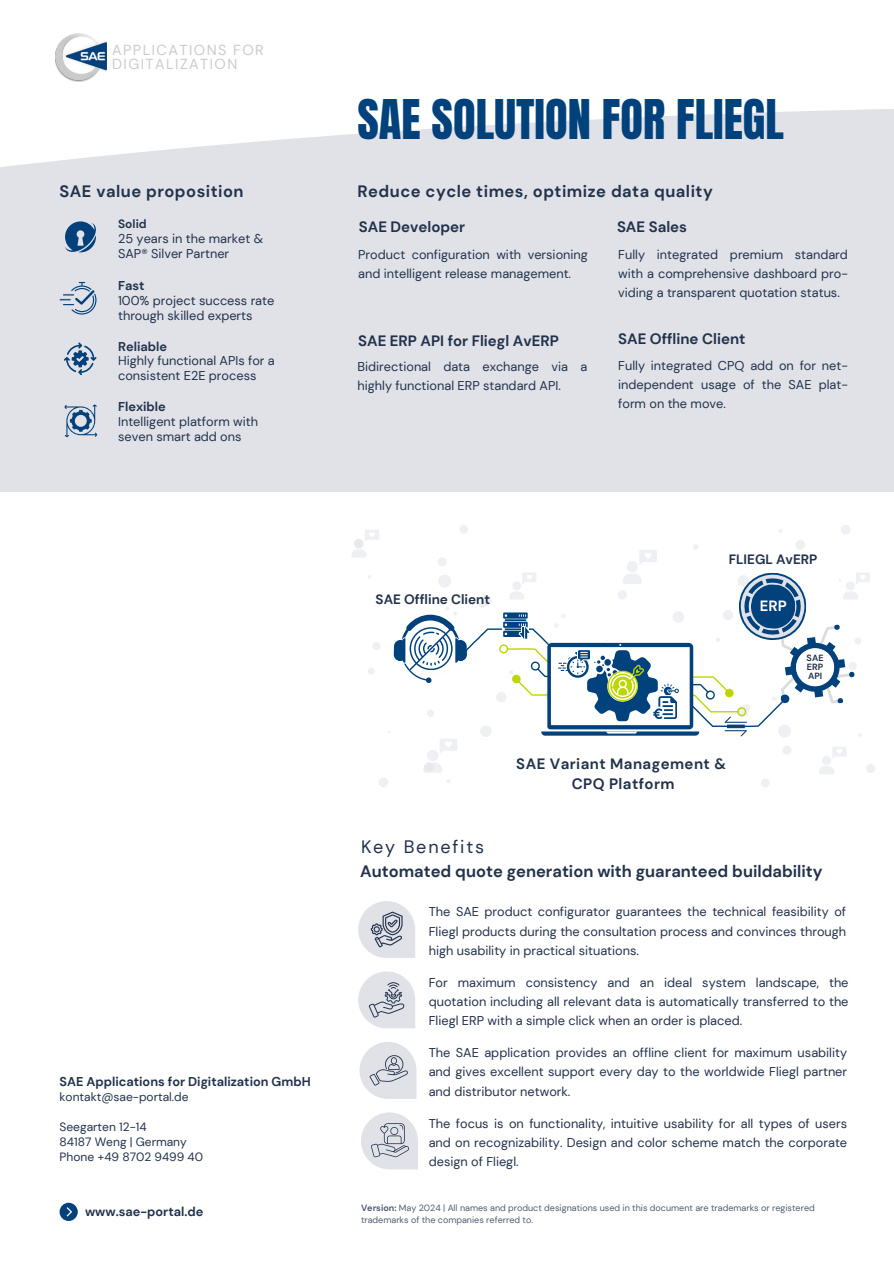
<style>
.page{position:relative;width:894px;height:1264px;background:#fff}
.page>*{position:absolute;margin:0;border:0;box-sizing:border-box;transform-origin:0 0}
.t1{font:46.5px "Anton";color:#01417c}
.t2{font:18px "DM Sans";letter-spacing:.1em;color:#22324b}
.t3{font:700 16.5px "DM Sans";letter-spacing:.03em;color:#22324b}
.t4{font:700 16.5px "DM Sans";color:#22324b}
.t5{font:700 15px "DM Sans";color:#22324b}
.t6{font:700 15px/20.2px "DM Sans";letter-spacing:.03em;color:#22324b;text-align:center}
.t7{font:700 14.85px "DM Sans";color:#fff}
.t8{font:14.4px/14.7px "DM Sans";letter-spacing:.1em;color:#cacbcb}
.t9{font:700 13.5px "DM Sans";color:#22324b}
.t10{font:12.75px/19px "DM Sans";color:#22324b;text-align:justify}
.t11{font:700 12.75px "DM Sans";color:#22324b}
.t12{font:12px "DM Sans";color:#22324b}
.t13{font:700 12px "DM Sans";color:#22324b}
.t14{font:9px/12px "DM Sans";color:#22324b}
.t15{font:700 9px "DM Sans";color:#22324b}
.s1{font-weight:700}
</style>
<div class="page">
<svg style="left:60px;top:1202px;width:18px;height:18px"></svg>
<svg style="left:358px;top:971px;width:57px;height:57px"></svg>
<svg style="left:359px;top:1042px;width:57px;height:56px"></svg>
<svg style="left:358px;top:901px;width:57px;height:57px"></svg>
<svg style="left:361px;top:1112px;width:57px;height:57px"></svg>
<div style="left:0;top:109px;width:893px;height:383px;background:#e0e2e8"></div>
<svg style="left:65px;top:221px;width:33px;height:33px"></svg>
<svg style="left:64px;top:404px;width:33px;height:33px"></svg>
<svg style="left:60px;top:282px;width:36px;height:32px"></svg>
<svg style="left:64px;top:342px;width:32px;height:33px"></svg>
<img style="left:56px;top:33px;width:50px;height:49px">
<svg style="left:352px;top:525px;width:523px;height:262px"></svg>
<p class="t8" style="left:112px;top:43px;width:153px">APPLICATIONS FOR<br>DIGITALIZATION</p>
<h6 class="t3" style="left:60px;top:180px;width:185px">SAE value proposition</h6>
<h6 class="t13" style="left:118px;top:216px;width:30px">Solid</h6>
<p class="t10" style="left:118px;top:229px;width:146px">25 years in the market &amp;</p>
<p class="t10" style="left:118px;top:244px;width:113px">SAP® Silver Partner</p>
<p class="t11" style="left:118px;top:277px;width:28px">Fast</p>
<p class="t10" style="left:118px;top:293px;width:158px;line-height:14.9px">100% project success rate through skilled experts</p>
<p class="t11" style="left:118px;top:338px;width:50px">Reliable</p>
<h6 class="t10" style="left:118px;top:353px;width:158px;line-height:14.9px">Highly functional APIs for a consistent E2E process</h6>
<p class="t11" style="left:118px;top:398px;width:49px">Flexible</p>
<h6 class="t10" style="left:118px;top:414px;width:141px;line-height:14.9px">Intelligent platform with seven smart add ons</h6>
<h5 class="t11" style="left:60px;top:1072px;width:253px">SAE Applications for Digitalization GmbH</h5>
<h1 class="t12" style="left:60px;top:1088px;width:130px">kontakt@sae-portal.de</h1>
<h2 class="t12" style="left:60px;top:1118px;width:89px">Seegarten 12-14</h2>
<p class="t12" style="left:60px;top:1133px;width:129px">84187 Weng | Germany</p>
<p class="t12" style="left:60px;top:1148px;width:145px">Phone +49 8702 9499 40</p>
<p class="t11" style="left:85px;top:1203px;width:120px">www.sae-portal.de</p>
<p class="t1" style="left:357px;top:86px;width:428px">SAE SOLUTION FOR FLIEGL</p>
<h2 class="t3" style="left:357px;top:180px;width:357px">Reduce cycle times, optimize data quality</h2>
<p class="t5" style="left:359px;top:217px;width:108px">SAE Developer</p>
<p class="t10" style="left:358px;top:245px;width:231px">Product configuration with versioning and intelligent release management.</p>
<h6 class="t5" style="left:358px;top:331px;width:202px">SAE ERP API for Fliegl AvERP</h6>
<p class="t10" style="left:357px;top:357px;width:231px">Bidirectional data exchange via a highly functional ERP standard API.</p>
<p class="t5" style="left:617px;top:217px;width:72px">SAE Sales</p>
<p class="t10" style="left:618px;top:245px;width:231px">Fully integrated premium standard with a comprehensive dashboard pro&shy;viding a transparent quotation status.</p>
<p class="t5" style="left:618px;top:329px;width:129px">SAE Offline Client</p>
<p class="t10" style="left:618px;top:356px;width:231px">Fully integrated CPQ add on for net&shy;independent usage of the SAE plat&shy;form on the move.</p>
<p class="t9" style="left:375px;top:591px;width:116px">SAE Offline Client</p>
<p class="t9" style="left:728px;top:550px;width:90px">FLIEGL AvERP</p>
<h4 class="t7" style="left:759px;top:596px;width:28px">ERP</h4>
<p class="t15" style="left:806px;top:652px;width:18px">SAE</p>
<h6 class="t15" style="left:806px;top:661px;width:18px">ERP</h6>
<p class="t15" style="left:807px;top:670px;width:16px">API</p>
<p class="t6" style="left:516px;top:753px;width:211px">SAE Variant Management &amp;<br>CPQ Platform</p>
<p class="t2" style="left:361px;top:835px;width:124px">Key Benefits</p>
<p class="t4" style="left:360px;top:860px;width:464px">Automated quote generation with guaranteed buildability</p>
<p class="t10" style="left:428px;top:902px;width:419px">The SAE product configurator guarantees the technical feasibility of Fliegl products during the consultation process and convinces through high usability in practical situations.</p>
<p class="t10" style="left:428px;top:972px;width:421px">For maximum consistency and an ideal system landscape, the quotation including all relevant data is automatically transferred to the Fliegl ERP with a simple click when an order is placed.</p>
<p class="t10" style="left:428px;top:1043px;width:420px">The SAE application provides an offline client for maximum usability and gives excellent support every day to the worldwide Fliegl partner and distributor network.</p>
<p class="t10" style="left:428px;top:1113px;width:420px">The focus is on functionality, intuitive usability for all types of users and on recognizability. Design and color scheme match the corporate design of Fliegl.</p>
<p class="t14" style="left:361px;top:1201px;width:455px"><span class="s1">Version:</span> May 2024 | All names and product designations used in this document are trademarks or registered trademarks of the companies referred to.</p>
</div>
